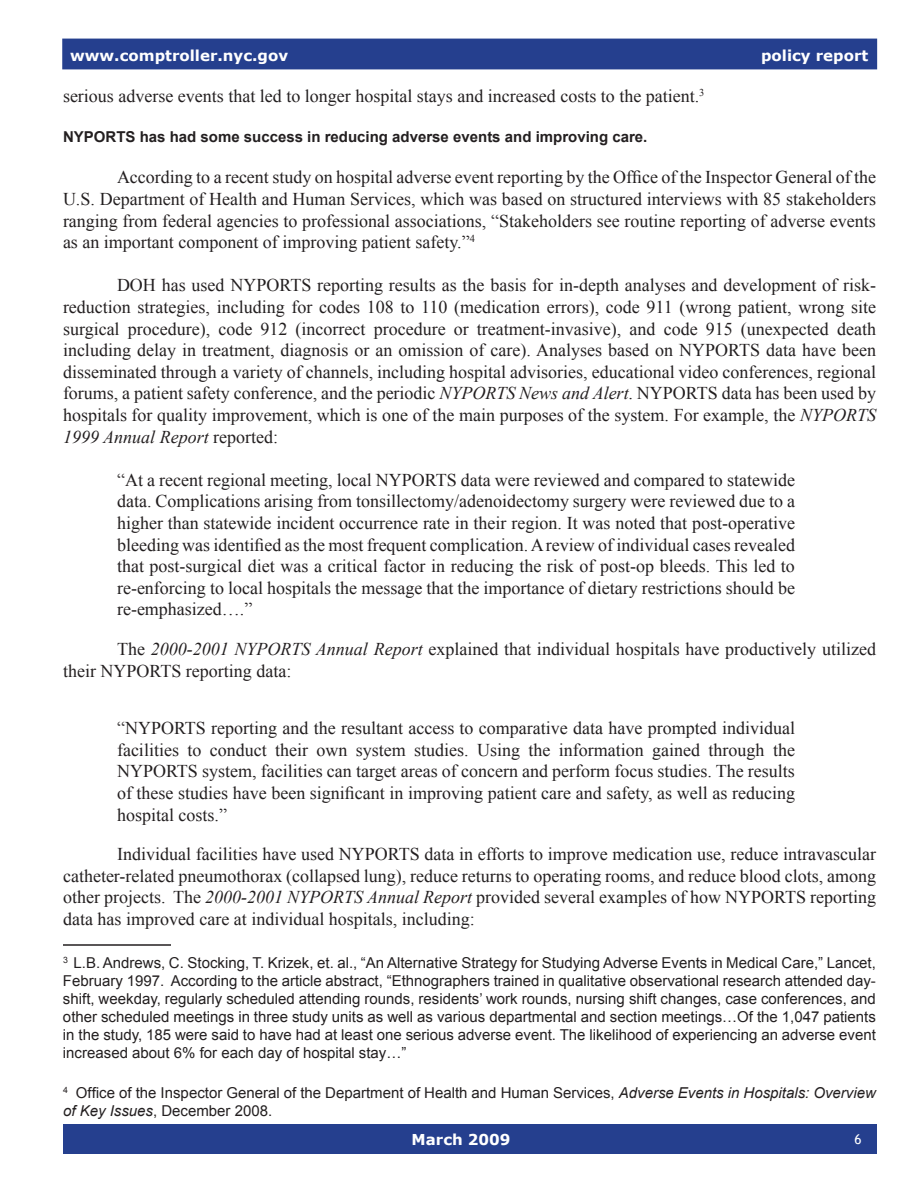
<style>
.page{position:relative;width:918px;height:1188px;background:#fff}
.page>*{position:absolute;margin:0;border:0;box-sizing:border-box;transform-origin:0 0}
.t1{font:18px/21.6px "Times New Roman";color:#231f20;text-align:justify}
.t2{font:15px/18px "Arial";color:#231f20;text-align:justify}
.t3{font:700 15px "Arial";color:#231f20}
.t4{font:700 15px "Verdana";color:#fff}
.t5{font:13.5px "Trebuchet MS";color:#fff}
.s1{font-style:italic}
</style>
<div class="page">
<div style="left:62px;top:39px;width:815px;height:30px;background:#253f8e"></div>
<div style="left:63px;top:1125px;width:813px;height:29px;background:#253f8e"></div>
<hr style="left:63px;top:944px;width:108px;height:2px;background:#231f20">
<p class="t4" style="left:70px;top:46px;width:219px">www.comptroller.nyc.gov</p>
<p class="t1" style="left:63px;top:85px;width:643px">serious adverse events that led to longer hospital stays and increased costs to the patient.<sup>3</sup></p>
<p class="t3" style="left:63px;top:127px;width:586px">NYPORTS has had some success in reducing adverse events and improving care.</p>
<p class="t1" style="left:63px;top:166px;width:815px;text-indent:54px">According to a recent study on hospital adverse event reporting by the Office of the Inspector General of the U.S. Department of Health and Human Services, which was based on structured interviews with 85 stakeholders ranging from federal agencies to professional associations, “Stakeholders see routine reporting of adverse events as an important component of improving patient safety.”<sup>4</sup></p>
<p class="t1" style="left:63px;top:274px;width:815px;text-indent:54px">DOH has used NYPORTS reporting results as the basis for in-depth analyses and development of risk&shy;reduction strategies, including for codes 108 to 110 (medication errors), code 911 (wrong patient, wrong site surgical procedure), code 912 (incorrect procedure or treatment-invasive), and code 915 (unexpected death including delay in treatment, diagnosis or an omission of care). Analyses based on NYPORTS data have been disseminated through a variety of channels, including hospital advisories, educational video conferences, regional forums, a patient safety conference, and the periodic <span class="s1">NYPORTS News and Alert</span>. NYPORTS data has been used by hospitals for quality improvement, which is one of the main purposes of the system. For example, the <span class="s1">NYPORTS 1999 Annual Report</span> reported:</p>
<p class="t1" style="left:117px;top:469px;width:680px">“At a recent regional meeting, local NYPORTS data were reviewed and compared to statewide data. Complications arising from tonsillectomy/adenoidectomy surgery were reviewed due to a higher than statewide incident occurrence rate in their region. It was noted that post-operative bleeding was identified as the most frequent complication. A review of individual cases revealed that post-surgical diet was a critical factor in reducing the risk of post-op bleeds. This led to re-enforcing to local hospitals the message that the importance of dietary restrictions should be re-emphasized….”</p>
<p class="t1" style="left:63px;top:638px;width:814px;text-indent:54px">The <span class="s1">2000-2001 NYPORTS Annual Report</span> explained that individual hospitals have productively utilized their NYPORTS reporting data:</p>
<p class="t4" style="left:761px;top:46px;width:109px">policy report</p>
<p class="t1" style="left:117px;top:717px;width:680px">“NYPORTS reporting and the resultant access to comparative data have prompted individual facilities to conduct their own system studies. Using the information gained through the NYPORTS system, facilities can target areas of concern and perform focus studies. The results of these studies have been significant in improving patient care and safety, as well as reducing hospital costs.”</p>
<p class="t1" style="left:63px;top:843px;width:815px;text-indent:54px">Individual facilities have used NYPORTS data in efforts to improve medication use, reduce intravascular catheter-related pneumothorax (collapsed lung), reduce returns to operating rooms, and reduce blood clots, among other projects. The <span class="s1">2000-2001 NYPORTS Annual Report</span> provided several examples of how NYPORTS reporting data has improved care at individual hospitals, including:</p>
<p class="t2" style="left:63px;top:953px;width:814px"><sup>3</sup> L.B. Andrews, C. Stocking, T. Krizek, et. al., “An Alternative Strategy for Studying Adverse Events in Medical Care,” Lancet, February 1997. According to the article abstract, “Ethnographers trained in qualitative observational research attended day&shy;shift, weekday, regularly scheduled attending rounds, residents’ work rounds, nursing shift changes, case conferences, and other scheduled meetings in three study units as well as various departmental and section meetings…Of the 1,047 patients in the study, 185 were said to have had at least one serious adverse event. The likelihood of experiencing an adverse event increased about 6% for each day of hospital stay…”</p>
<p class="t2" style="left:63px;top:1084px;width:814px"><sup>4</sup> Office of the Inspector General of the Department of Health and Human Services, <span class="s1">Adverse Events in Hospitals: Overview of Key Issues</span>, December 2008.</p>
<p class="t4" style="left:412px;top:1130px;width:100px">March 2009</p>
<p class="t5" style="left:855px;top:1131px;width:9px">6</p>
</div>
